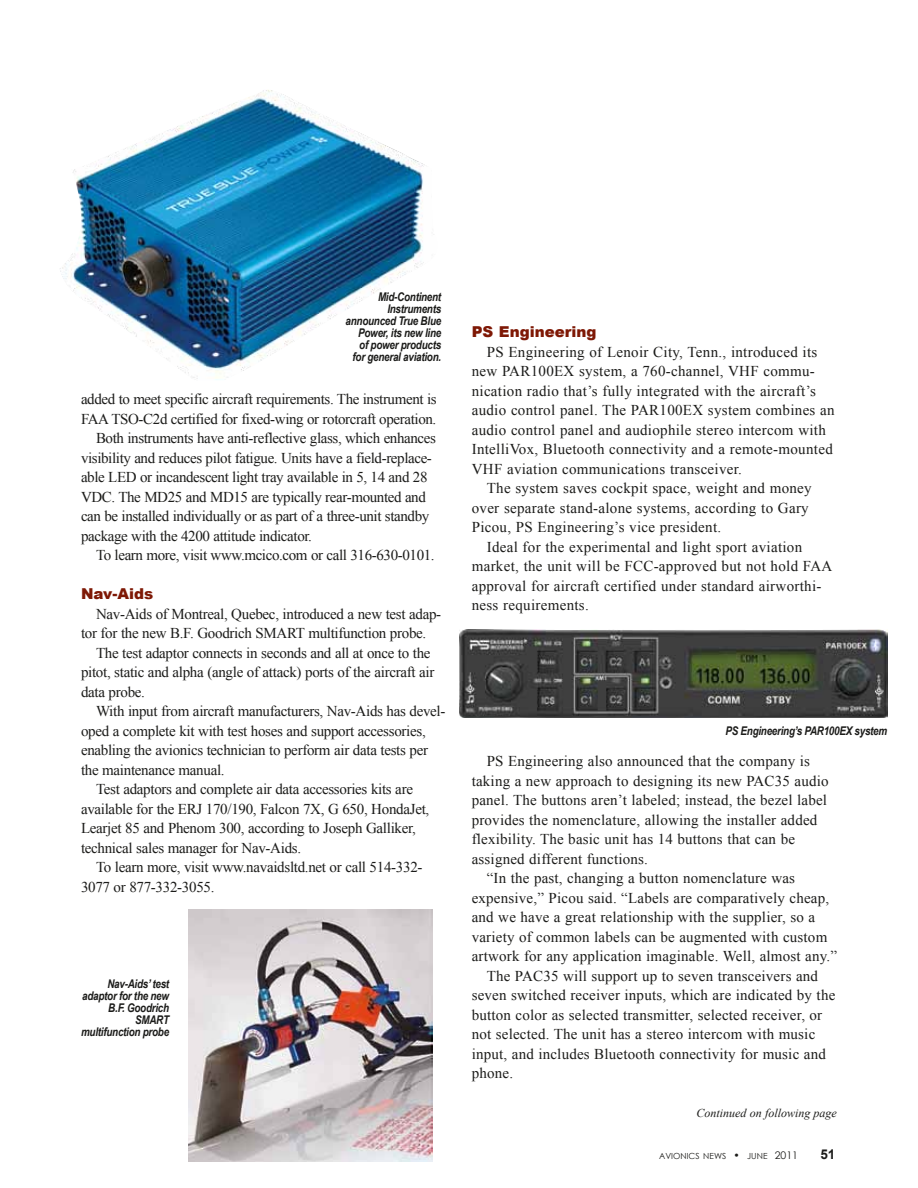
<style>
.page{position:relative;width:918px;height:1188px;background:#fff}
.page>*{position:absolute;margin:0;border:0;box-sizing:border-box;transform-origin:0 0}
.t1{font:15px "Times New Roman";letter-spacing:.015em;color:#1c1c1a}
.t2{font:15px "Times New Roman";letter-spacing:-.02em;color:#1c1c1a}
.t3{font:15px "Times New Roman";letter-spacing:-.025em;color:#1c1c1a}
.t4{font:900 15px "Arial";color:#7e1805}
.t5{font:700 13.5px "Arial";color:#1c1c1a}
.t6{font:italic 700 12px/12px "Arial Narrow";letter-spacing:-.02em;color:#1c1c1a;text-align:right}
.t7{font:italic 12px "Times New Roman";color:#1c1c1a}
.t8{font:8.4px "Century Gothic";color:#1c1c1a}
.s1{font-size:10.5px}
</style>
<div class="page">
<img style="left:460px;top:630px;width:427px;height:88px">
<img style="left:60px;top:90px;width:374px;height:290px">
<img style="left:188px;top:909px;width:245px;height:252px">
<p class="t6" style="left:346px;top:290px;width:97px">Mid-Continent<br>Instruments announced True Blue<br>Power, its new line<br>of power products for general aviation.</p>
<p class="t3" style="left:81px;top:389px;width:357px">added to meet specific aircraft requirements. The instrument is</p>
<p class="t3" style="left:81px;top:409px;width:357px">FAA TSO-C2d certified for fixed-wing or rotorcraft operation.</p>
<p class="t3" style="left:96px;top:428px;width:342px">Both instruments have anti-reflective glass, which enhances</p>
<p class="t3" style="left:81px;top:448px;width:352px">visibility and reduces pilot fatigue. Units have a field-replace-</p>
<p class="t3" style="left:81px;top:467px;width:348px">able LED or incandescent light tray available in 5, 14 and 28</p>
<p class="t3" style="left:81px;top:487px;width:346px">VDC. The MD25 and MD15 are typically rear-mounted and</p>
<p class="t3" style="left:81px;top:506px;width:350px">can be installed individually or as part of a three-unit standby</p>
<p class="t3" style="left:81px;top:526px;width:233px">package with the 4200 attitude indicator.</p>
<p class="t3" style="left:96px;top:545px;width:340px">To learn more, visit www.mcico.com or call 316-630-0101.</p>
<p class="t4" style="left:81px;top:583px;width:74px">Nav-Aids</p>
<p class="t2" style="left:96px;top:604px;width:347px">Nav-Aids of Montreal, Quebec, introduced a new test adap-</p>
<p class="t2" style="left:81px;top:623px;width:347px">tor for the new B.F. Goodrich SMART multifunction probe.</p>
<p class="t2" style="left:96px;top:643px;width:336px">The test adaptor connects in seconds and all at once to the</p>
<p class="t2" style="left:81px;top:662px;width:355px">pitot, static and alpha (angle of attack) ports of the aircraft air</p>
<p class="t2" style="left:81px;top:682px;width:66px">data probe.</p>
<p class="t2" style="left:96px;top:701px;width:351px">With input from aircraft manufacturers, Nav-Aids has devel-</p>
<p class="t2" style="left:81px;top:721px;width:346px">oped a complete kit with test hoses and support accessories,</p>
<p class="t2" style="left:81px;top:740px;width:349px">enabling the avionics technician to perform air data tests per</p>
<p class="t2" style="left:81px;top:760px;width:145px">the maintenance manual.</p>
<p class="t2" style="left:96px;top:779px;width:319px">Test adaptors and complete air data accessories kits are</p>
<p class="t2" style="left:81px;top:799px;width:350px">available for the ERJ 170/190, Falcon 7X, G 650, HondaJet,</p>
<p class="t2" style="left:81px;top:818px;width:337px">Learjet 85 and Phenom 300, according to Joseph Galliker,</p>
<p class="t2" style="left:81px;top:838px;width:222px">technical sales manager for Nav-Aids.</p>
<p class="t2" style="left:96px;top:857px;width:328px">To learn more, visit www.navaidsltd.net or call 514-332-</p>
<p class="t2" style="left:81px;top:877px;width:135px">3077 or 877-332-3055.</p>
<p class="t6" style="left:81px;top:977px;width:90px">Nav-Aids’ test adaptor for the new<br>B.F. Goodrich<br>SMART multifunction probe</p>
<p class="t4" style="left:472px;top:321px;width:126px">PS Engineering</p>
<p class="t1" style="left:487px;top:342px;width:332px">PS Engineering of Lenoir City, Tenn., introduced its</p>
<p class="t1" style="left:472px;top:361px;width:345px">new PAR100EX system, a 760-channel, VHF commu-</p>
<p class="t1" style="left:472px;top:381px;width:346px">nication radio that’s fully integrated with the aircraft’s</p>
<p class="t1" style="left:472px;top:400px;width:364px">audio control panel. The PAR100EX system combines an</p>
<p class="t1" style="left:472px;top:420px;width:356px">audio control panel and audiophile stereo intercom with</p>
<p class="t1" style="left:472px;top:439px;width:363px">IntelliVox, Bluetooth connectivity and a remote-mounted</p>
<p class="t1" style="left:472px;top:459px;width:272px">VHF aviation communications transceiver.</p>
<p class="t1" style="left:487px;top:478px;width:327px">The system saves cockpit space, weight and money</p>
<p class="t1" style="left:472px;top:498px;width:339px">over separate stand-alone systems, according to Gary</p>
<p class="t1" style="left:472px;top:517px;width:251px">Picou, PS Engineering’s vice president.</p>
<p class="t1" style="left:487px;top:537px;width:317px">Ideal for the experimental and light sport aviation</p>
<p class="t1" style="left:472px;top:556px;width:362px">market, the unit will be FCC-approved but not hold FAA</p>
<p class="t1" style="left:472px;top:576px;width:351px">approval for aircraft certified under standard airworthi-</p>
<p class="t1" style="left:472px;top:595px;width:119px">ness requirements.</p>
<p class="t6" style="left:725px;top:724px;width:163px">PS Engineering’s PAR100EX system</p>
<p class="t1" style="left:487px;top:751px;width:325px">PS Engineering also announced that the company is</p>
<p class="t1" style="left:472px;top:771px;width:358px">taking a new approach to designing its new PAC35 audio</p>
<p class="t1" style="left:472px;top:790px;width:357px">panel. The buttons aren’t labeled; instead, the bezel label</p>
<p class="t1" style="left:472px;top:810px;width:347px">provides the nomenclature, allowing the installer added</p>
<p class="t1" style="left:472px;top:829px;width:325px">flexibility. The basic unit has 14 buttons that can be</p>
<p class="t1" style="left:472px;top:849px;width:178px">assigned different functions.</p>
<p class="t1" style="left:487px;top:868px;width:310px">“In the past, changing a button nomenclature was</p>
<p class="t1" style="left:472px;top:888px;width:359px">expensive,” Picou said. “Labels are comparatively cheap,</p>
<p class="t1" style="left:472px;top:907px;width:345px">and we have a great relationship with the supplier, so a</p>
<p class="t1" style="left:472px;top:927px;width:357px">variety of common labels can be augmented with custom</p>
<p class="t1" style="left:472px;top:946px;width:367px">artwork for any application imaginable. Well, almost any.”</p>
<p class="t1" style="left:487px;top:966px;width:333px">The PAC35 will support up to seven transceivers and</p>
<p class="t1" style="left:472px;top:985px;width:365px">seven switched receiver inputs, which are indicated by the</p>
<p class="t1" style="left:472px;top:1005px;width:352px">button color as selected transmitter, selected receiver, or</p>
<p class="t1" style="left:472px;top:1024px;width:345px">not selected. The unit has a stereo intercom with music</p>
<p class="t1" style="left:472px;top:1044px;width:356px">input, and includes Bluetooth connectivity for music and</p>
<p class="t1" style="left:472px;top:1063px;width:43px">phone.</p>
<p class="t7" style="left:696px;top:1104px;width:142px">Continued on following page</p>
<p class="t8" style="left:659px;top:1150px;width:140px">AVIONICS NEWS <span class="s1">•</span> JUNE <span class="s1">2011</span></p>
<p class="t5" style="left:820px;top:1145px;width:17px">51</p>
</div>
